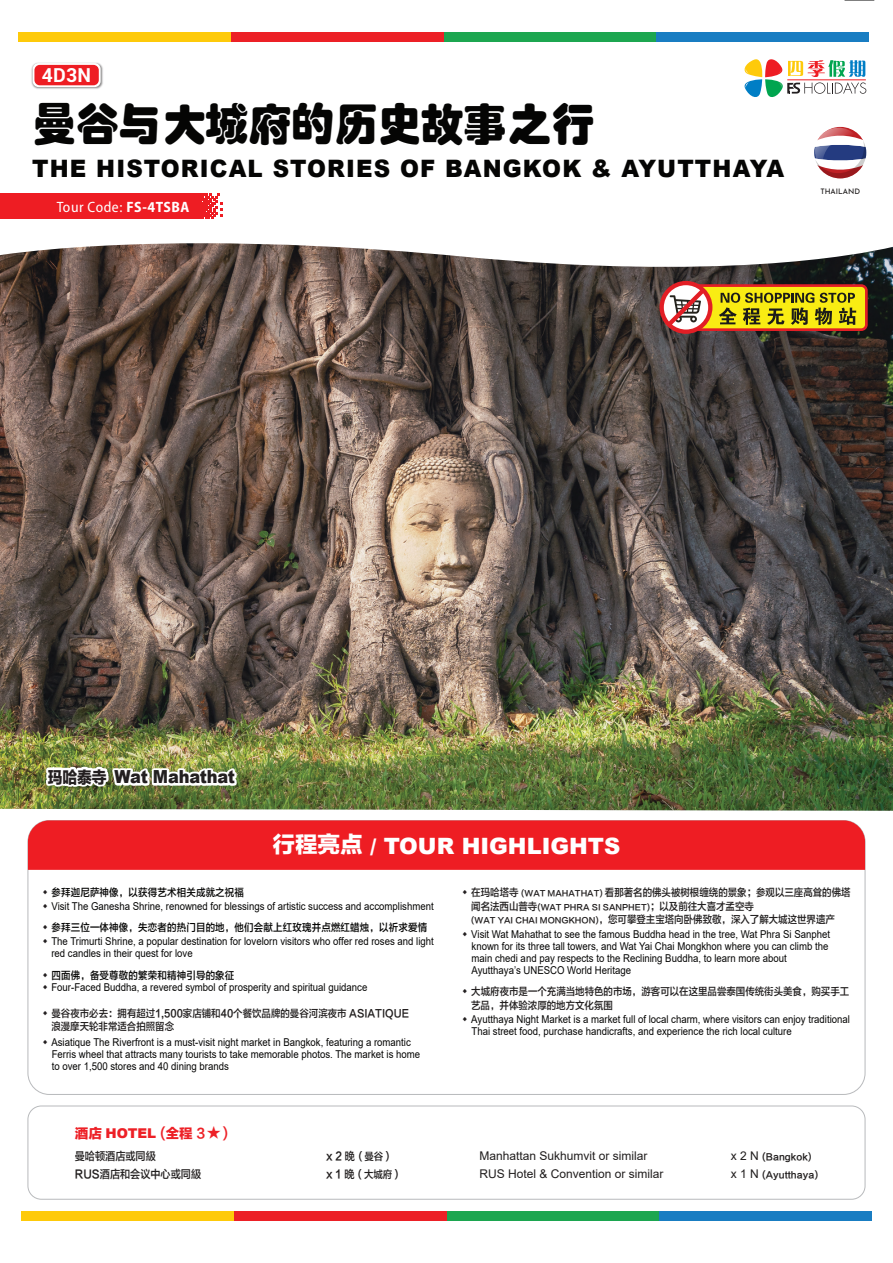
<style>
.page{position:relative;width:893px;height:1263px;background:#fff}
.page>*{position:absolute;margin:0;border:0;box-sizing:border-box;transform-origin:0 0}
.t1{font:45px "GJJHPJW GB1 0";letter-spacing:.01em;color:#050504;scale:.95 1}
.t2{font:900 24px "Arial";letter-spacing:.05em;color:#050504;scale:.95 1}
.t3{font:900 22.5px "Arial";color:#fff}
.t4{font:700 19.2px "Roboto";color:#fff}
.t5{font:900 18px "Arial";letter-spacing:-.01em;color:#231f20;scale:.9 1}
.t6{font:semi-condensed 15px "Myriad Pro";letter-spacing:.035em;color:#fff}
.t7{font:900 13.5px "Arial";color:#ed2026}
.t8{font:13.5px "FZLTZHK GBK1 0";color:#ed2026}
.t9{font:12px "Arial";color:#211e1e}
.t10{font:11.25px "FZLTZHK GBK1 0";color:#211e1e;scale:.9 1}
.t11{font:10.8px/12px "Arial";color:#050504;scale:.89 1}
.t12{font:10.5px/13.5px "FZLTZHK GBK1 0";color:#211e1e;scale:.9 1}
.t13{font:10.5px "FZLTZHK GBK1 0";letter-spacing:.02em;color:#050504;scale:.9 1}
.t14{font:9px "FZLTZHK GBK1 0";color:#211e1e}
.t15{font:500 7.5px "Josefin Sans";color:#211e1e}
.s1{font-weight:700}
.s2{font-family:"FZLTTHK GBK1 0";font-weight:400;font-size:16.5px}
.s3{font-family:"FZLTTHK GBK1 0";font-weight:400}
.s4{font-family:"FZLTZHK GBK1 0";font-weight:400}
.s5{font-size:11.25px}
.s6{font-size:7.8px}
.s7{font-family:"Arial";font-size:12px}
</style>
<div class="page">
<svg style="left:201px;top:194px;width:21px;height:25px"></svg>
<div style="left:0;top:194px;width:201px;height:25px;background:#ee1d23"></div>
<hr style="left:844px;top:0;width:30px;height:1px;background:#000">
<div style="left:444px;top:32px;width:212px;height:9px;background:#1ca650"></div>
<div style="left:231px;top:32px;width:213px;height:9px;background:#ec2026"></div>
<div style="left:656px;top:32px;width:213px;height:9px;background:#197dc2"></div>
<div style="left:18px;top:32px;width:213px;height:9px;background:#feca0a"></div>
<div style="left:447px;top:1211px;width:212px;height:9px;background:#1ca650"></div>
<div style="left:234px;top:1211px;width:213px;height:9px;background:#ec2026"></div>
<div style="left:659px;top:1211px;width:213px;height:9px;background:#197dc2"></div>
<div style="left:21px;top:1211px;width:213px;height:9px;background:#feca0a"></div>
<img style="left:31px;top:62px;width:72px;height:27px">
<svg style="left:33px;top:63px;width:68px;height:24px"></svg>
<div style="left:34px;top:65px;width:65px;height:20px;background:#ee1d23;border-radius:5px"></div>
<svg style="left:814px;top:127px;width:52px;height:51px"></svg>
<svg style="left:744px;top:59px;width:122px;height:38px"></svg>
<img style="left:0;top:243px;width:893px;height:568px">
<img style="left:43px;top:734px;width:196px;height:66px">
<div style="left:28px;top:820px;width:837px;height:50px;background:#ee1d23"></div>
<div style="left:28px;top:1106px;width:837px;height:93px;border:1px solid #a7a9ac;border-radius:13px"></div>
<div style="left:685px;top:286px;width:181px;height:44px;background:#f9ec13;border-radius:5px"></div>
<div style="left:684px;top:284px;width:184px;height:47px;border:3px solid #e21e25;border-radius:5px"></div>
<svg style="left:719px;top:293px;width:137px;height:32px"></svg>
<svg style="left:659px;top:281px;width:53px;height:53px"></svg>
<h3 class="t4" style="left:42px;top:62px;width:50px">4D3N</h3>
<h1 class="t1" style="left:32px;top:95px;width:592px">曼谷与大城府的历史故事之行</h1>
<h2 class="t2" style="left:32px;top:151px;width:793px">THE HISTORICAL STORIES OF BANGKOK &amp; AYUTTHAYA</h2>
<h3 class="t6" style="left:57px;top:199px;width:134px">Tour Code: <span class="s1">FS-4TSBA</span></h3>
<p class="t15" style="left:820px;top:186px;width:41px">THAILAND</p>
<h3 class="t5" style="left:48px;top:764px;width:209px"><span class="s2">玛哈泰寺</span> Wat Mahathat</h3>
<h3 class="t3" style="left:273px;top:830px;width:349px"><span class="s3">行程亮点</span> / TOUR HIGHLIGHTS</h3>
<p class="t13" style="left:51px;top:887px;width:215px">参拜迦尼萨神像，以获得艺术相关成就之祝福</p>
<p class="t11" style="left:51px;top:900px;width:431px">Visit The Ganesha Shrine, renowned for blessings of artistic success and accomplishment</p>
<p class="t13" style="left:51px;top:921px;width:419px">参拜三位一体神像，失恋者的热门目的地，他们会献上红玫瑰并点燃红蜡烛，以祈求爱情</p>
<p class="t11" style="left:51px;top:935px;width:431px">The Trimurti Shrine, a popular destination for lovelorn visitors who offer red roses and light red candles in their quest for love</p>
<p class="t13" style="left:51px;top:969px;width:205px">四面佛，备受尊敬的繁荣和精神引导的象征</p>
<p class="t11" style="left:51px;top:981px;width:356px">Four-Faced Buddha, a revered symbol of prosperity and spiritual guidance</p>
<p class="t12" style="left:51px;top:1006px;width:399px">曼谷夜市必去：拥有超过1,500家店铺和40个餐饮品牌的曼谷河滨夜市 ASIATIQUE浪漫摩天轮非常适合拍照留念</p>
<p class="t11" style="left:51px;top:1036px;width:416px">Asiatique The Riverfront is a must-visit night market in Bangkok, featuring a romantic<br>Ferris wheel that attracts many tourists to take memorable photos. The market is home to over 1,500 stores and 40 dining brands</p>
<p class="t7" style="left:75px;top:1124px;width:132px"><span class="s3">酒店</span> HOTEL <span class="s4">(</span><span class="s3">全程</span> <span class="s4">3</span></p>
<p class="t8" style="left:222px;top:1125px;width:7px">)</p>
<p class="t10" style="left:75px;top:1150px;width:91px">曼哈顿酒店或同級</p>
<p class="t12" style="left:326px;top:1150px;width:76px"><span class="s5">x 2 晚</span>（曼谷）</p>
<p class="t10" style="left:75px;top:1168px;width:142px">RUS酒店和会议中心或同級</p>
<p class="t12" style="left:326px;top:1168px;width:86px"><span class="s5">x 1 晚</span>（大城府）</p>
<p class="t12" style="left:471px;top:886px;width:423px">在玛哈塔寺 <span class="s6">(WAT MAHATHAT)</span> 看那著名的佛头被树根缠绕的景象；参观以三座高耸的佛塔闻名法西山普寺<span class="s6">(WAT PHRA SI SANPHET)</span>；以及前往大喜才孟空寺<br><span class="s6">(WAT YAI CHAI MONGKHON)</span>，您可攀登主宝塔向卧佛致敬，深入了解大城这世界遗产</p>
<p class="t11" style="left:471px;top:928px;width:405px">Visit Wat Mahathat to see the famous Buddha head in the tree, Wat Phra Si Sanphet known for its three tall towers, and Wat Yai Chai Mongkhon where you can climb the main chedi and pay respects to the Reclining Buddha, to learn more about Ayutthaya’s UNESCO World Heritage</p>
<p class="t12" style="left:471px;top:985px;width:422px">大城府夜市是一个充满当地特色的市场，游客可以在这里品尝泰国传统街头美食，购买手工艺品，并体验浓厚的地方文化氛围</p>
<p class="t11" style="left:471px;top:1013px;width:427px">Ayutthaya Night Market is a market full of local charm, where visitors can enjoy traditional<br>Thai street food, purchase handicrafts, and experience the rich local culture</p>
<p class="t9" style="left:479px;top:1148px;width:170px">Manhattan Sukhumvit or similar</p>
<p class="t14" style="left:731px;top:1151px;width:82px"><span class="s7">x 2 N</span> (Bangkok)</p>
<p class="t9" style="left:479px;top:1166px;width:186px">RUS Hotel &amp; Convention or similar</p>
<p class="t14" style="left:731px;top:1169px;width:89px"><span class="s7">x 1 N</span> (Ayutthaya)</p>
</div>
